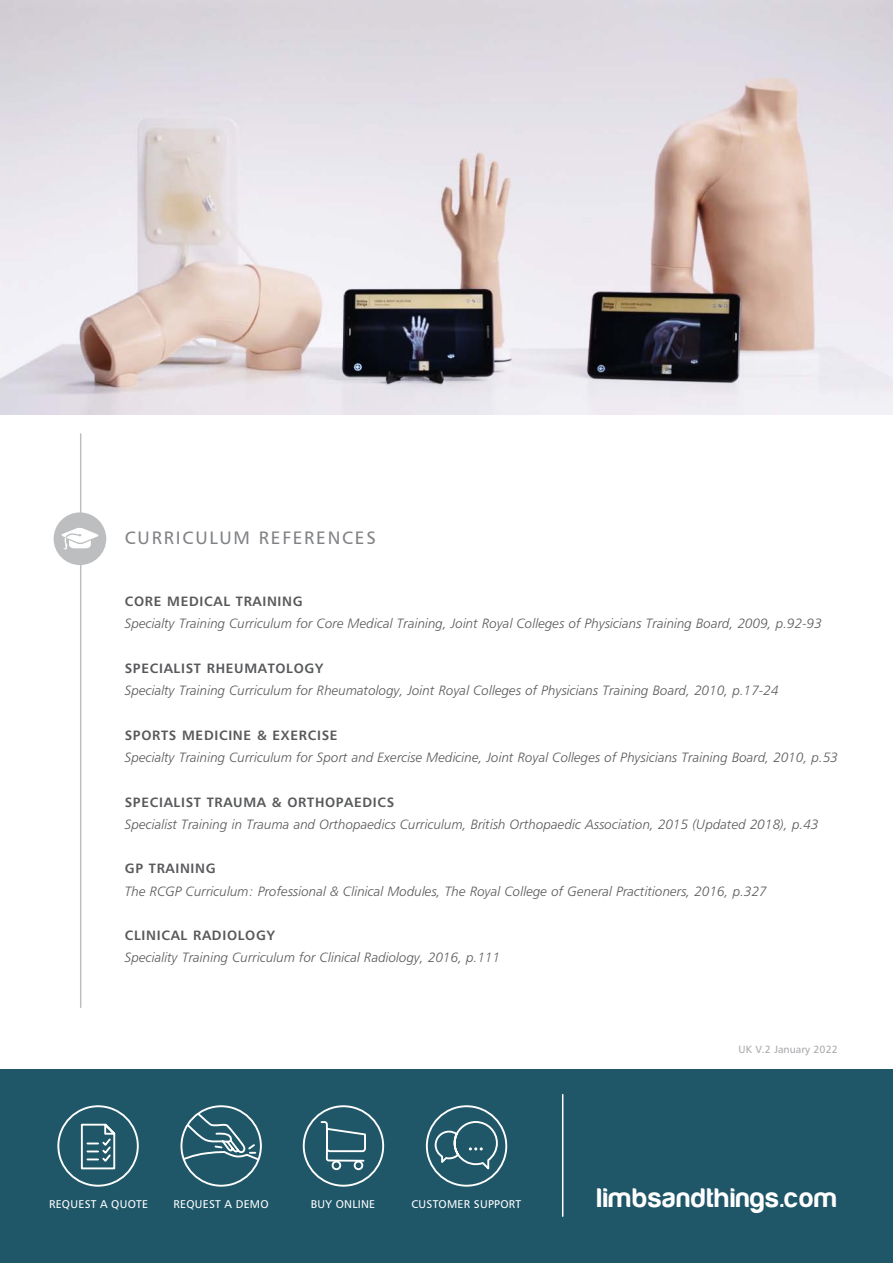
<style>
.page{position:relative;width:893px;height:1263px;background:#fff}
.page>*{position:absolute;margin:0;border:0;box-sizing:border-box;transform-origin:0 0}
.t1{font:27.75px "Harabara";letter-spacing:.05em;color:#fff}
.t2{font:18px "Humanist 777 BT Roman B";letter-spacing:.1em;color:#808285}
.t3{font:13.5px "Humanist 777 BT Light Italic B";color:#58595b}
.t4{font:13.5px "Humanist 777 BT Bold B";letter-spacing:.05em;color:#58595b}
.t5{font:11.25px "Humanist 777 BT Roman B";letter-spacing:.02em;color:#fff}
.t6{font:10.5px "Humanist 777 BT Roman B";color:#a7a9ac}
</style>
<div class="page">
<div style="left:0;top:1069px;width:893px;height:194px;background:#1f5769"></div>
<svg style="left:57px;top:1105px;width:451px;height:82px"></svg>
<div style="left:180px;top:1105px;width:82px;height:82px;border:2px solid #fff;border-radius:50%"></div>
<hr style="left:562px;top:1094px;width:1px;height:122px;background:#fff">
<hr style="left:80px;top:433px;width:1px;height:575px;background:#bcbec0">
<div style="left:54px;top:512px;width:52px;height:53px;background:#bcbec0;border-radius:50%"></div>
<svg style="left:61px;top:528px;width:38px;height:22px"></svg>
<img style="left:0;top:0;width:893px;height:415px">
<h2 class="t2" style="left:125px;top:526px;width:253px">CURRICULUM REFERENCES</h2>
<p class="t4" style="left:125px;top:593px;width:180px">CORE MEDICAL TRAINING</p>
<p class="t3" style="left:125px;top:615px;width:699px">Specialty Training Curriculum for Core Medical Training, Joint Royal Colleges of Physicians Training Board, 2009, p.92-93</p>
<p class="t4" style="left:125px;top:660px;width:200px">SPECIALIST RHEUMATOLOGY</p>
<p class="t3" style="left:125px;top:682px;width:655px">Specialty Training Curriculum for Rheumatology, Joint Royal Colleges of Physicians Training Board, 2010, p.17-24</p>
<p class="t4" style="left:125px;top:726px;width:214px">SPORTS MEDICINE &amp; EXERCISE</p>
<p class="t3" style="left:125px;top:749px;width:715px">Specialty Training Curriculum for Sport and Exercise Medicine, Joint Royal Colleges of Physicians Training Board, 2010, p.53</p>
<p class="t4" style="left:125px;top:793px;width:271px">SPECIALIST TRAUMA &amp; ORTHOPAEDICS</p>
<p class="t3" style="left:125px;top:816px;width:695px">Specialist Training in Trauma and Orthopaedics Curriculum, British Orthopaedic Association, 2015 (Updated 2018), p.43</p>
<p class="t4" style="left:125px;top:860px;width:93px">GP TRAINING</p>
<p class="t3" style="left:125px;top:882px;width:644px">The RCGP Curriculum: Professional &amp; Clinical Modules, The Royal College of General Practitioners, 2016, p.327</p>
<p class="t4" style="left:125px;top:927px;width:152px">CLINICAL RADIOLOGY</p>
<p class="t3" style="left:125px;top:949px;width:377px">Speciality Training Curriculum for Clinical Radiology, 2016, p.111</p>
<p class="t5" style="left:49px;top:1197px;width:101px">REQUEST A QUOTE</p>
<p class="t5" style="left:174px;top:1197px;width:97px">REQUEST A DEMO</p>
<p class="t5" style="left:311px;top:1197px;width:66px">BUY ONLINE</p>
<p class="t5" style="left:411px;top:1197px;width:111px">CUSTOMER SUPPORT</p>
<p class="t6" style="left:739px;top:1043px;width:101px">UK V.2 January 2022</p>
<h1 class="t1" style="left:597px;top:1183px;width:241px">limbsandthings.com</h1>
</div>
